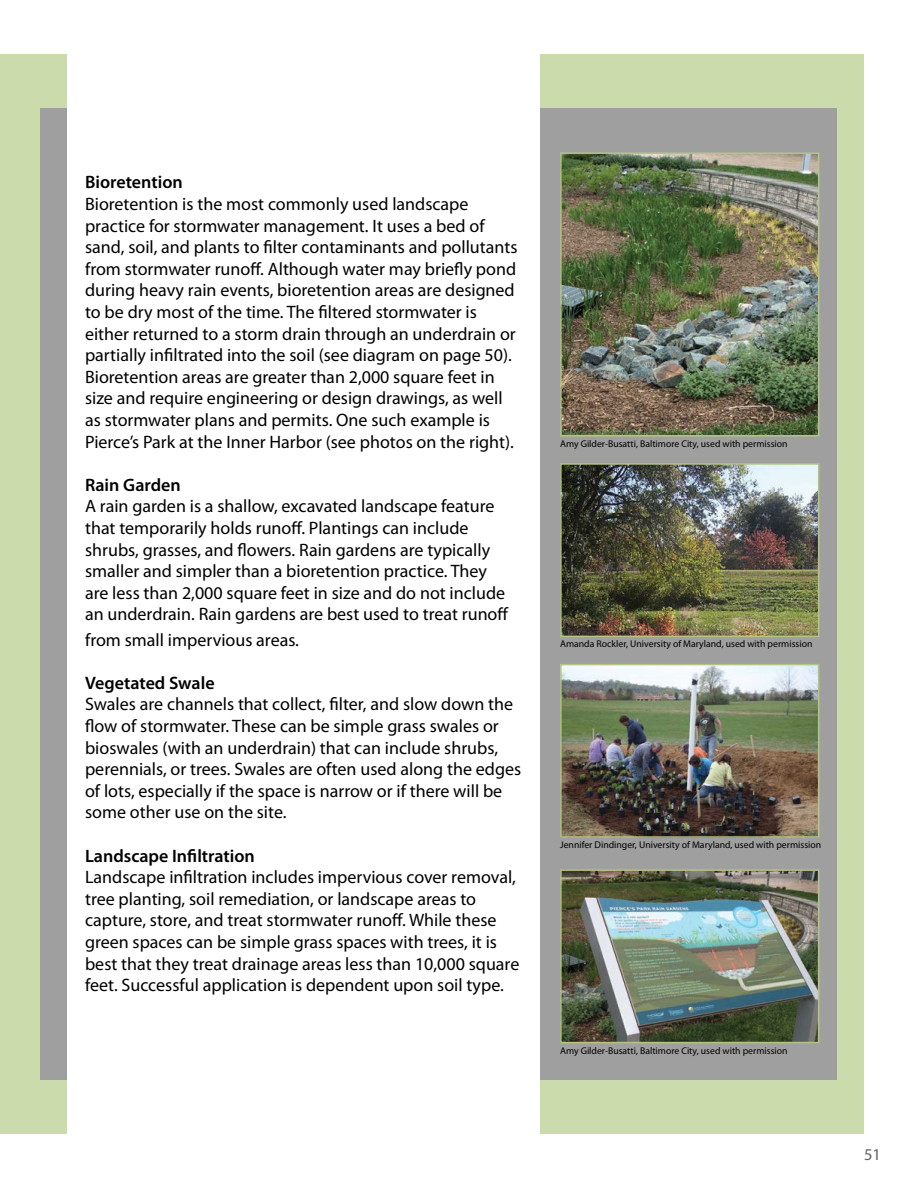
<style>
.page{position:relative;width:918px;height:1188px;background:#fff}
.page>*{position:absolute;margin:0;border:0;box-sizing:border-box;transform-origin:0 0}
.t1{font:18px/21.6px "Myriad Pro";color:#000}
.t2{font:600 18px "Myriad Pro";color:#000}
.t3{font:16.5px "Myriad Pro";color:#606161}
.photocredit{font:9.75px "Myriad Pro";color:#000}
</style>
<div class="page">
<div style="left:0;top:54px;width:864px;height:1080px;background:#cbdbab"></div>
<div style="left:40px;top:108px;width:797px;height:972px;background:#a09f9f"></div>
<div style="left:67px;top:0;width:472px;height:1188px;background:#fff"></div>
<img style="left:563px;top:155px;width:253px;height:278px">
<div style="left:560px;top:152px;width:259px;height:284px;border:2px solid #b3c485"></div>
<img style="left:563px;top:667px;width:253px;height:168px">
<div style="left:560px;top:664px;width:259px;height:174px;border:2px solid #b3c485"></div>
<img style="left:563px;top:872px;width:253px;height:168px">
<div style="left:560px;top:869px;width:259px;height:174px;border:2px solid #b3c485"></div>
<img style="left:563px;top:466px;width:253px;height:168px">
<div style="left:560px;top:463px;width:259px;height:174px;border:2px solid #b3c485"></div>
<p class="t2" style="left:85px;top:171px;width:99px">Bioretention</p>
<p class="t1" style="left:85px;top:193px;width:434px">Bioretention is the most commonly used landscape practice for stormwater management. It uses a bed of sand, soil, and plants to filter contaminants and pollutants from stormwater runoff. Although water may briefly pond during heavy rain events, bioretention areas are designed to be dry most of the time. The filtered stormwater is either returned to a storm drain through an underdrain or partially infiltrated into the soil (see diagram on page 50).<br>Bioretention areas are greater than 2,000 square feet in size and require engineering or design drawings, as well as stormwater plans and permits. One such example is Pierce’s Park at the Inner Harbor (see photos on the right).</p>
<p class="t2" style="left:85px;top:473px;width:97px">Rain Garden</p>
<p class="t1" style="left:85px;top:495px;width:425px">A rain garden is a shallow, excavated landscape feature that temporarily holds runoff. Plantings can include shrubs, grasses, and flowers. Rain gardens are typically smaller and simpler than a bioretention practice. They are less than 2,000 square feet in size and do not include an underdrain. Rain gardens are best used to treat runoff</p>
<p class="t1" style="left:85px;top:629px;width:215px">from small impervious areas.</p>
<p class="t2" style="left:85px;top:671px;width:131px">Vegetated Swale</p>
<p class="t1" style="left:85px;top:693px;width:438px">Swales are channels that collect, filter, and slow down the flow of stormwater. These can be simple grass swales or bioswales (with an underdrain) that can include shrubs, perennials, or trees. Swales are often used along the edges of lots, especially if the space is narrow or if there will be some other use on the site.</p>
<p class="t2" style="left:85px;top:844px;width:171px">Landscape Infiltration</p>
<p class="t1" style="left:85px;top:866px;width:436px">Landscape infiltration includes impervious cover removal, tree planting, soil remediation, or landscape areas to capture, store, and treat stormwater runoff. While these green spaces can be simple grass spaces with trees, it is best that they treat drainage areas less than 10,000 square feet. Successful application is dependent upon soil type.</p>
<p class="photocredit" style="left:560px;top:438px;width:229px">Amy Gilder-Busatti, Baltimore City, used with permission</p>
<p class="photocredit" style="left:560px;top:638px;width:254px">Amanda Rockler, University of Maryland, used with permission</p>
<p class="photocredit" style="left:560px;top:839px;width:263px">Jennifer Dindinger, University of Maryland, used with permission</p>
<p class="photocredit" style="left:560px;top:1044px;width:229px">Amy Gilder-Busatti, Baltimore City, used with permission</p>
<p class="t3" style="left:864px;top:1144px;width:18px">51</p>
</div>
